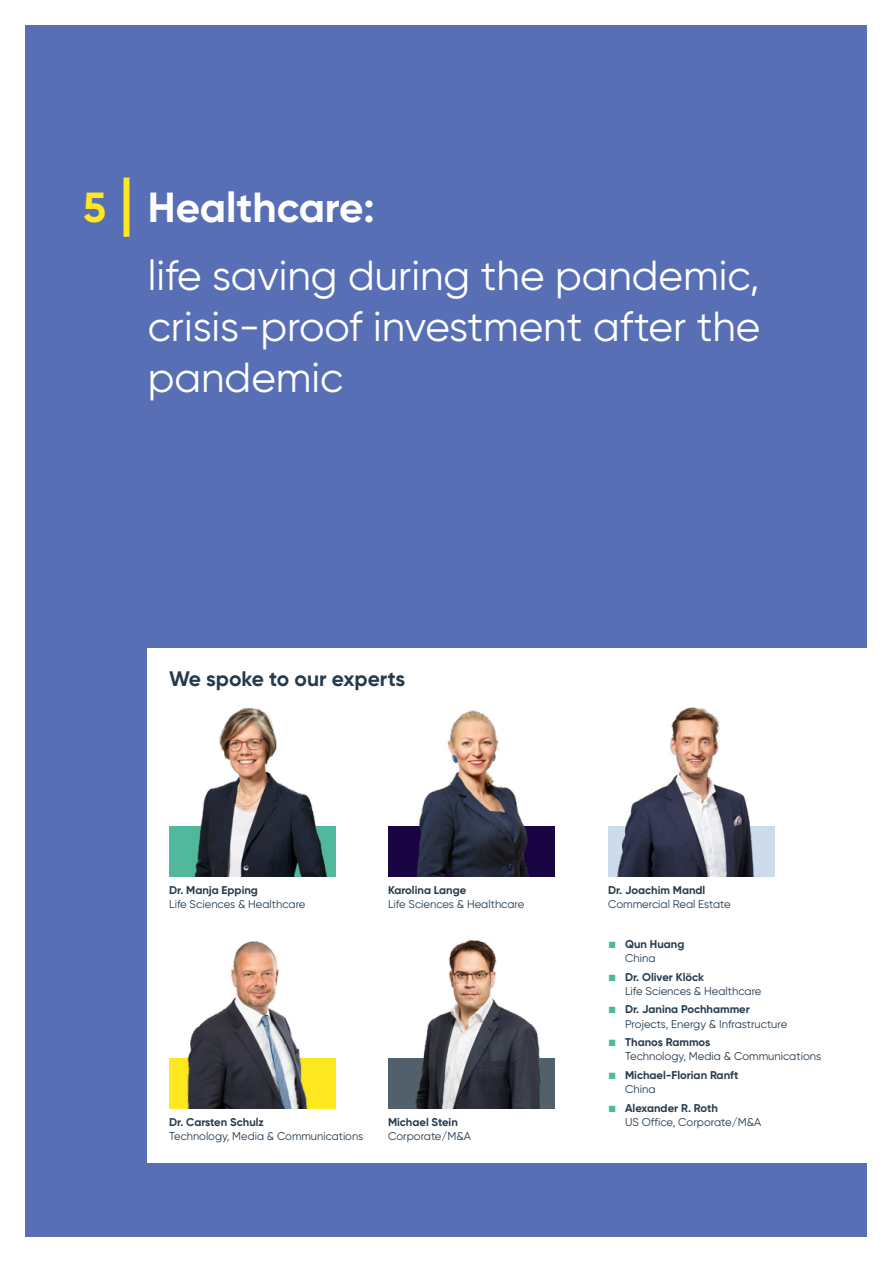
<style>
.page{position:relative;width:893px;height:1263px;background:#fff}
.page>*{position:absolute;margin:0;border:0;box-sizing:border-box;transform-origin:0 0}
.t1{font:42px/51px "Gilroy";color:#fff;text-align:justify}
.t2{font:700 42px "Gilroy";color:#fff}
.t3{font:700 42px "Gilroy";color:#ffe81f}
.t4{font:700 21px "Gilroy";color:#243a4d}
.t5{font:11.25px/14.2px "Gilroy";color:#243a4d}
.t6{font:700 11.25px/14.2px "Gilroy";color:#243a4d}
.s1{font-family:"Arial";font-weight:400;font-size:13.5px;color:#51b89c}
.s2{font-weight:400}
.s3{font-family:"Arial";font-size:13.5px;color:#51b89c}
.s4{font-weight:700}
</style>
<div class="page">
<div style="left:26px;top:26px;width:841px;height:1211px;background:#586fb5"></div>
<div style="left:148px;top:648px;width:745px;height:515px;background:#fff"></div>
<img style="left:169px;top:707px;width:167px;height:169px">
<img style="left:172px;top:941px;width:164px;height:167px">
<img style="left:388px;top:710px;width:167px;height:166px">
<img style="left:388px;top:939px;width:167px;height:169px">
<div style="left:608px;top:826px;width:167px;height:50px;background:#cddcec"></div>
<img style="left:617px;top:707px;width:137px;height:169px">
<div style="left:124px;top:178px;width:5px;height:59px;background:#ffe81f"></div>
<h1 class="t3" style="left:83px;top:181px;width:25px">5</h1>
<h1 class="t2" style="left:148px;top:181px;width:229px">Healthcare:</h1>
<h1 class="t1" style="left:148px;top:249px;width:614px">life saving during the pandemic, crisis-proof investment after the pandemic</h1>
<h2 class="t4" style="left:169px;top:665px;width:238px">We spoke to our experts</h2>
<p class="t6" style="left:169px;top:883px;width:90px">Dr. Manja Epping</p>
<p class="t5" style="left:169px;top:897px;width:138px">Life Sciences &amp; Healthcare</p>
<p class="t6" style="left:388px;top:883px;width:80px">Karolina Lange</p>
<p class="t5" style="left:388px;top:897px;width:138px">Life Sciences &amp; Healthcare</p>
<p class="t6" style="left:169px;top:1114px;width:96px">Dr. Carsten Schulz</p>
<p class="t5" style="left:169px;top:1129px;width:196px">Technology, Media &amp; Communications</p>
<p class="t6" style="left:388px;top:1114px;width:71px">Michael Stein</p>
<p class="t5" style="left:388px;top:1129px;width:84px">Corporate/M&amp;A</p>
<p class="t6" style="left:608px;top:883px;width:99px">Dr. Joachim Mandl</p>
<p class="t5" style="left:608px;top:897px;width:124px">Commercial Real Estate</p>
<p class="t6" style="left:625px;top:937px;width:61px;text-indent:-17px"><span class="s1">■</span> Qun Huang<br><span class="s2">China</span></p>
<p class="t5" style="left:625px;top:969px;width:138px;text-indent:-17px"><span class="s3">■</span> <span class="s4">Dr. Oliver Klöck<br></span>Life Sciences &amp; Healthcare</p>
<p class="t5" style="left:625px;top:1002px;width:164px;text-indent:-17px"><span class="s3">■</span> <span class="s4">Dr. Janina Pochhammer<br></span>Projects, Energy &amp; Infrastructure</p>
<p class="t5" style="left:625px;top:1035px;width:198px;text-indent:-17px"><span class="s3">■</span> <span class="s4">Thanos Rammos<br></span>Technology, Media &amp; Communications</p>
<p class="t6" style="left:625px;top:1068px;width:115px;text-indent:-17px"><span class="s1">■</span> Michael-Florian Ranft<br><span class="s2">China</span></p>
<p class="t5" style="left:625px;top:1100px;width:138px;text-indent:-17px"><span class="s3">■</span> <span class="s4">Alexander R. Roth<br></span>US Office, Corporate/M&amp;A</p>
</div>
